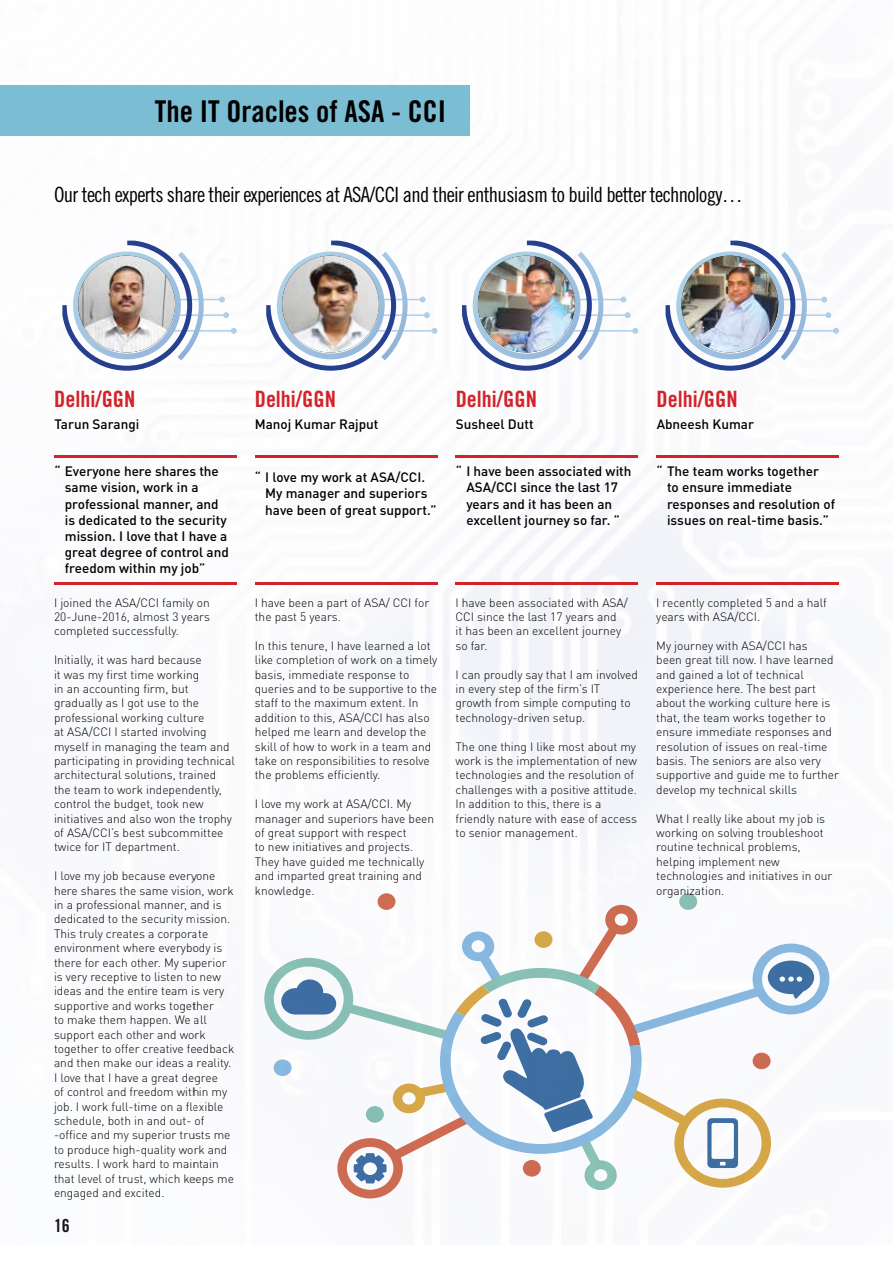
<style>
.page{position:relative;width:893px;height:1263px;background:#fff}
.page>*{position:absolute;margin:0;border:0;box-sizing:border-box;transform-origin:0 0}
.t1{font:30px "Trade Gothic Bold Cond Twenty";color:#000}
.t2{font:22.5px "Trade Gothic Bold Cond Twenty";color:#d2232a}
.t3{font:21px "Trade Gothic Cond Eighteen";letter-spacing:-.03em;color:#000}
.t4{font:18px "Trade Gothic Bold Cond Twenty";color:#000}
.t5{font:500 13.5px/16.2px "DIN Pro";color:#000}
.t6{font:300 12px/14.4px "DIN Pro";color:#000}
</style>
<div class="page">
<img style="left:0;top:85px;width:837px;height:766px">
<svg style="left:219px;top:297px;width:6px;height:5px"></svg>
<hr style="left:177px;top:299px;width:45px;height:1px;background:#adcfea">
<svg style="left:223px;top:312px;width:6px;height:6px"></svg>
<hr style="left:178px;top:314px;width:48px;height:2px;background:#adcfea">
<svg style="left:231px;top:328px;width:6px;height:6px"></svg>
<hr style="left:171px;top:330px;width:63px;height:2px;background:#adcfea">
<svg style="left:620px;top:297px;width:6px;height:5px"></svg>
<hr style="left:579px;top:299px;width:44px;height:1px;background:#adcfea">
<svg style="left:625px;top:312px;width:6px;height:6px"></svg>
<hr style="left:580px;top:314px;width:48px;height:2px;background:#adcfea">
<svg style="left:632px;top:328px;width:6px;height:6px"></svg>
<hr style="left:572px;top:330px;width:63px;height:2px;background:#adcfea">
<svg style="left:821px;top:297px;width:6px;height:5px"></svg>
<hr style="left:780px;top:299px;width:44px;height:1px;background:#adcfea">
<svg style="left:825px;top:312px;width:6px;height:6px"></svg>
<hr style="left:781px;top:314px;width:47px;height:2px;background:#adcfea">
<svg style="left:833px;top:328px;width:6px;height:6px"></svg>
<hr style="left:773px;top:330px;width:63px;height:2px;background:#adcfea">
<div style="left:0;top:85px;width:469px;height:50px;background:#7bbdd3"></div>
<svg style="left:266px;top:241px;width:171px;height:130px"></svg>
<img style="left:282px;top:256px;width:97px;height:96px;border-radius:48px">
<hr style="left:54px;top:455px;width:183px;height:3px;background:#d2232a">
<hr style="left:54px;top:582px;width:183px;height:3px;background:#d2232a">
<hr style="left:255px;top:455px;width:182px;height:3px;background:#d2232a">
<hr style="left:255px;top:582px;width:182px;height:3px;background:#d2232a">
<hr style="left:455px;top:582px;width:183px;height:3px;background:#d2232a">
<hr style="left:656px;top:582px;width:183px;height:3px;background:#d2232a">
<hr style="left:455px;top:455px;width:183px;height:3px;background:#d2232a">
<hr style="left:656px;top:455px;width:183px;height:3px;background:#d2232a">
<svg style="left:62px;top:241px;width:149px;height:130px"></svg>
<img style="left:78px;top:256px;width:97px;height:96px;border-radius:48px">
<svg style="left:462px;top:241px;width:149px;height:130px"></svg>
<img style="left:478px;top:256px;width:97px;height:96px;border-radius:48px">
<svg style="left:666px;top:241px;width:149px;height:130px"></svg>
<img style="left:681px;top:256px;width:97px;height:96px;border-radius:48px">
<div style="left:679px;top:893px;width:18px;height:17px;background:#8bc3b6;border-radius:50%"></div>
<div style="left:377px;top:893px;width:19px;height:17px;background:#d16e52;border-radius:50%"></div>
<svg style="left:264px;top:903px;width:565px;height:295px"></svg>
<h1 class="t1" style="left:155px;top:93px;width:293px">The IT Oracles of ASA - CCI</h1>
<h3 class="t3" style="left:54px;top:182px;width:690px">Our tech experts share their experiences at ASA/CCI and their enthusiasm to build better technology…</h3>
<h2 class="t2" style="left:54px;top:386px;width:83px">Delhi/GGN</h2>
<p class="t5" style="left:54px;top:414px;width:86px">Tarun Sarangi</p>
<h2 class="t2" style="left:255px;top:386px;width:83px">Delhi/GGN</h2>
<p class="t5" style="left:255px;top:414px;width:125px">Manoj Kumar Rajput</p>
<h2 class="t2" style="left:456px;top:386px;width:83px">Delhi/GGN</h2>
<p class="t5" style="left:456px;top:414px;width:79px">Susheel Dutt</p>
<h2 class="t2" style="left:656px;top:386px;width:83px">Delhi/GGN</h2>
<p class="t5" style="left:657px;top:414px;width:99px">Abneesh Kumar</p>
<p class="t5" style="left:65px;top:462px;width:165px;text-indent:-11px">“ Everyone here shares the same vision, work in a professional manner, and is dedicated to the security mission. I love that I have a great degree of control and freedom within my job”</p>
<p class="t6" style="left:54px;top:594px;width:158px;text-align:justify">I joined the ASA/CCI family on 20-June-2016, almost 3 years completed successfully.</p>
<p class="t6" style="left:54px;top:652px;width:182px">Initially, it was hard because<br>it was my first time working<br>in an accounting firm, but gradually as I got use to the professional working culture<br>at ASA/CCI I started involving myself in managing the team and participating in providing technical architectural solutions, trained the team to work independently, control the budget, took new initiatives and also won the trophy of ASA/CCI’s best subcommittee twice for IT department.</p>
<p class="t6" style="left:54px;top:868px;width:182px">I love my job because everyone here shares the same vision, work in a professional manner, and is dedicated to the security mission.<br>This truly creates a corporate environment where everybody is there for each other. My superior is very receptive to listen to new ideas and the entire team is very supportive and works together<br>to make them happen. We all support each other and work together to offer creative feedback and then make our ideas a reality.<br>I love that I have a great degree<br>of control and freedom within my job. I work full-time on a flexible schedule, both in and out- of -office and my superior trusts me to produce high-quality work and results. I work hard to maintain that level of trust, which keeps me engaged and excited.</p>
<p class="t5" style="left:265px;top:468px;width:173px;text-indent:-11px">“ I love my work at ASA/CCI.<br>My manager and superiors have been of great support.”</p>
<p class="t5" style="left:466px;top:462px;width:167px;text-indent:-11px">“ I have been associated with<br>ASA/CCI since the last 17 years and it has been an excellent journey so far. ”</p>
<p class="t5" style="left:667px;top:462px;width:170px;text-indent:-11px">“ The team works together<br>to ensure immediate responses and resolution of issues on real-time basis.”</p>
<p class="t6" style="left:255px;top:594px;width:176px">I have been a part of ASA/ CCI for the past 5 years.</p>
<p class="t6" style="left:255px;top:637px;width:184px">In this tenure, I have learned a lot like completion of work on a timely basis, immediate response to queries and to be supportive to the staff to the maximum extent. In addition to this, ASA/CCI has also helped me learn and develop the skill of how to work in a team and take on responsibilities to resolve the problems efficiently.</p>
<p class="t6" style="left:255px;top:796px;width:181px">I love my work at ASA/CCI. My manager and superiors have been of great support with respect<br>to new initiatives and projects.<br>They have guided me technically and imparted great training and knowledge.</p>
<p class="t6" style="left:455px;top:594px;width:174px">I have been associated with ASA/<br>CCI since the last 17 years and<br>it has been an excellent journey so far.</p>
<p class="t6" style="left:455px;top:666px;width:184px">I can proudly say that I am involved in every step of the firm’s IT growth from simple computing to technology-driven setup.</p>
<p class="t6" style="left:455px;top:738px;width:183px">The one thing I like most about my work is the implementation of new technologies and the resolution of challenges with a positive attitude.<br>In addition to this, there is a friendly nature with ease of access to senior management.</p>
<p class="t6" style="left:656px;top:594px;width:172px">I recently completed 5 and a half years with ASA/CCI.</p>
<p class="t6" style="left:656px;top:637px;width:184px">My journey with ASA/CCI has<br>been great till now. I have learned and gained a lot of technical experience here. The best part about the working culture here is that, the team works together to ensure immediate responses and resolution of issues on real-time basis. The seniors are also very supportive and guide me to further develop my technical skills</p>
<p class="t6" style="left:656px;top:810px;width:178px">What I really like about my job is working on solving troubleshoot routine technical problems, helping implement new technologies and initiatives in our organization.</p>
<h3 class="t4" style="left:54px;top:1214px;width:17px">16</h3>
</div>
